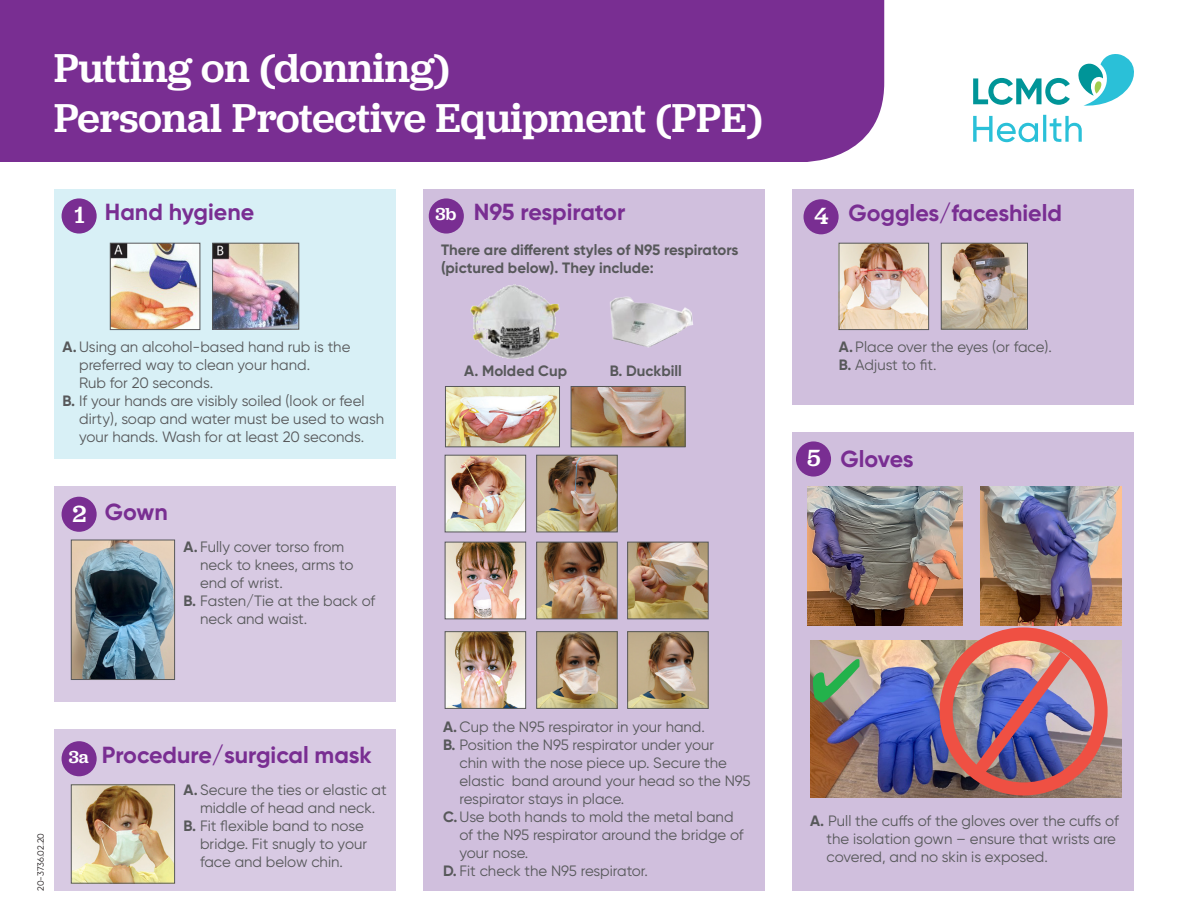
<style>
.page{position:relative;width:1188px;height:918px;background:#fff}
.page>*{position:absolute;margin:0;border:0;box-sizing:border-box;transform-origin:0 0}
.t1{font:500 42px/50.4px "Jubilat";color:#fff}
.t2{font:500 24.3px "Jubilat";color:#fff}
.t3{font:700 23.25px "Gilroy";color:#792e92}
.t4{font:500 18px "Jubilat";color:#fff}
.t5{font:15px/18px "Gilroy";color:#57585a}
.t6{font:700 15px/18px "Gilroy";color:#57585a}
.t7{font:9px "Gilroy";letter-spacing:-.005em;color:#231f20}
.s1{font-weight:700}
</style>
<div class="page">
<div style="left:54px;top:729px;width:342px;height:162px;background:#d8cae3"></div>
<div style="left:54px;top:189px;width:342px;height:270px;background:#d8f0f6"></div>
<div style="left:423px;top:189px;width:342px;height:702px;background:#d0bfdd"></div>
<div style="left:54px;top:486px;width:342px;height:216px;background:#d8cae3"></div>
<div style="left:792px;top:432px;width:342px;height:459px;background:#d0bfdd"></div>
<div style="left:792px;top:189px;width:342px;height:216px;background:#d0bfdd"></div>
<div style="left:0;top:0;width:884px;height:162px;background:#792e92"></div>
<svg style="left:973px;top:78px;width:97px;height:27px"></svg>
<svg style="left:973px;top:115px;width:109px;height:27px"></svg>
<svg style="left:1078px;top:54px;width:56px;height:52px"></svg>
<div style="left:62px;top:198px;width:35px;height:36px;background:#792e92;border-radius:50%"></div>
<div style="left:62px;top:741px;width:35px;height:35px;background:#792e92;border-radius:50%"></div>
<div style="left:62px;top:497px;width:35px;height:35px;background:#792e92;border-radius:50%"></div>
<div style="left:429px;top:198px;width:35px;height:36px;background:#792e92;border-radius:50%"></div>
<div style="left:804px;top:199px;width:35px;height:35px;background:#792e92;border-radius:50%"></div>
<div style="left:796px;top:441px;width:35px;height:36px;background:#792e92;border-radius:50%"></div>
<img style="left:112px;top:245px;width:86px;height:83px">
<div style="left:110px;top:243px;width:90px;height:87px;border:1px solid #57585a"></div>
<img style="left:841px;top:245px;width:86px;height:83px">
<div style="left:839px;top:243px;width:90px;height:87px;border:1px solid #57585a"></div>
<img style="left:214px;top:245px;width:83px;height:82px">
<div style="left:212px;top:243px;width:87px;height:86px;border:1px solid #57585a"></div>
<img style="left:943px;top:245px;width:83px;height:82px">
<div style="left:941px;top:243px;width:87px;height:86px;border:1px solid #57585a"></div>
<img style="left:73px;top:542px;width:100px;height:136px">
<div style="left:71px;top:540px;width:104px;height:140px;border:1px solid #57585a"></div>
<img style="left:73px;top:787px;width:100px;height:94px">
<div style="left:71px;top:785px;width:104px;height:98px;border:1px solid #57585a"></div>
<img style="left:808px;top:487px;width:154px;height:138px">
<img style="left:981px;top:486px;width:141px;height:140px">
<img style="left:811px;top:640px;width:311px;height:158px">
<img style="left:610px;top:296px;width:83px;height:52px">
<img style="left:470px;top:284px;width:90px;height:75px">
<div style="left:940px;top:627px;width:168px;height:168px;border:13px solid #ef5043;border-radius:50%"></div>
<img style="left:963px;top:638px;width:119px;height:148px">
<img style="left:447px;top:388px;width:111px;height:57px">
<div style="left:445px;top:386px;width:115px;height:61px;border:1px solid #57585a"></div>
<img style="left:573px;top:388px;width:110px;height:57px">
<div style="left:571px;top:386px;width:114px;height:61px;border:1px solid #57585a"></div>
<img style="left:447px;top:457px;width:77px;height:73px">
<div style="left:445px;top:455px;width:81px;height:77px;border:1px solid #57585a"></div>
<img style="left:447px;top:544px;width:77px;height:73px">
<div style="left:445px;top:542px;width:81px;height:77px;border:1px solid #57585a"></div>
<img style="left:447px;top:633px;width:77px;height:74px">
<div style="left:445px;top:631px;width:81px;height:78px;border:1px solid #57585a"></div>
<img style="left:539px;top:457px;width:76px;height:73px">
<div style="left:537px;top:455px;width:80px;height:77px;border:1px solid #57585a"></div>
<img style="left:539px;top:544px;width:76px;height:73px">
<div style="left:537px;top:542px;width:80px;height:77px;border:1px solid #57585a"></div>
<img style="left:539px;top:633px;width:76px;height:74px">
<div style="left:537px;top:631px;width:80px;height:78px;border:1px solid #57585a"></div>
<img style="left:629px;top:544px;width:77px;height:73px">
<div style="left:627px;top:542px;width:81px;height:77px;border:1px solid #57585a"></div>
<img style="left:629px;top:633px;width:77px;height:74px">
<div style="left:627px;top:631px;width:81px;height:78px;border:1px solid #57585a"></div>
<svg style="left:813px;top:659px;width:47px;height:43px;background:#b5a197"></svg>
<p class="t1" style="left:54px;top:41px;width:710px">Putting on (donning)<br>Personal Protective Equipment (PPE)</p>
<p class="t2" style="left:74px;top:200px;width:12px">1</p>
<p class="t3" style="left:105px;top:197px;width:151px">Hand hygiene</p>
<p class="t5" style="left:79px;top:338px;width:273px;text-indent:-16px"><span class="s1">A.</span>Using an alcohol-based hand rub is the preferred way to clean your hand.<br>Rub for 20 seconds.</p>
<p class="t5" style="left:79px;top:392px;width:307px;text-indent:-16px"><span class="s1">B.</span> If your hands are visibly soiled (look or feel dirty), soap and water must be used to wash your hands. Wash for at least 20 seconds.</p>
<p class="t2" style="left:73px;top:498px;width:15px">2</p>
<p class="t3" style="left:105px;top:497px;width:64px">Gown</p>
<p class="t5" style="left:200px;top:538px;width:155px;text-indent:-16px"><span class="s1">A.</span> Fully cover torso from neck to knees, arms to end of wrist.</p>
<p class="t5" style="left:200px;top:592px;width:177px;text-indent:-16px"><span class="s1">B.</span> Fasten/Tie at the back of neck and waist.</p>
<p class="t3" style="left:474px;top:197px;width:153px">N95 respirator</p>
<p class="t3" style="left:848px;top:198px;width:215px">Goggles/faceshield</p>
<p class="t4" style="left:435px;top:203px;width:23px">3b</p>
<p class="t2" style="left:814px;top:200px;width:16px">4</p>
<p class="t6" style="left:441px;top:241px;width:299px">There are different styles of N95 respirators (pictured below). They include:</p>
<p class="t6" style="left:464px;top:361px;width:105px">A. Molded Cup</p>
<p class="t6" style="left:610px;top:361px;width:74px">B. Duckbill</p>
<p class="t5" style="left:839px;top:338px;width:215px"><span class="s1">A.</span>Place over the eyes (or face).</p>
<p class="t5" style="left:839px;top:356px;width:99px"><span class="s1">B.</span> Adjust to fit.</p>
<p class="t2" style="left:807px;top:443px;width:15px">5</p>
<p class="t3" style="left:841px;top:444px;width:75px">Gloves</p>
<p class="t7" style="left:35px;top:891px;width:60px;rotate:-90deg">20-3736.02.20</p>
<p class="t4" style="left:69px;top:745px;width:22px">3a</p>
<p class="t5" style="left:443px;top:718px;width:263px"><span class="s1">A.</span>Cup the N95 respirator in your hand.</p>
<p class="t5" style="left:460px;top:736px;width:293px;text-indent:-16px"><span class="s1">B.</span> Position the N95 respirator under your<br>chin with the nose piece up. Secure the elastic band around your head so the N95 respirator stays in place.</p>
<p class="t5" style="left:460px;top:808px;width:286px;text-indent:-16px"><span class="s1">C.</span>Use both hands to mold the metal band of the N95 respirator around the bridge of your nose.</p>
<p class="t5" style="left:443px;top:862px;width:207px"><span class="s1">D.</span> Fit check the N95 respirator.</p>
<p class="t3" style="left:102px;top:740px;width:271px">Procedure/surgical mask</p>
<p class="t5" style="left:184px;top:781px;width:205px;text-align:center"><span class="s1">A.</span>Secure the ties or elastic at middle of head and neck.</p>
<p class="t5" style="left:200px;top:817px;width:169px;text-indent:-16px"><span class="s1">B.</span> Fit flexible band to nose bridge. Fit snugly to your face and below chin.</p>
<p class="t5" style="left:826px;top:811px;width:294px;text-indent:-16px"><span class="s1">A.</span> Pull the cuffs of the gloves over the cuffs of the isolation gown – ensure that wrists are covered, and no skin is exposed.</p>
</div>
